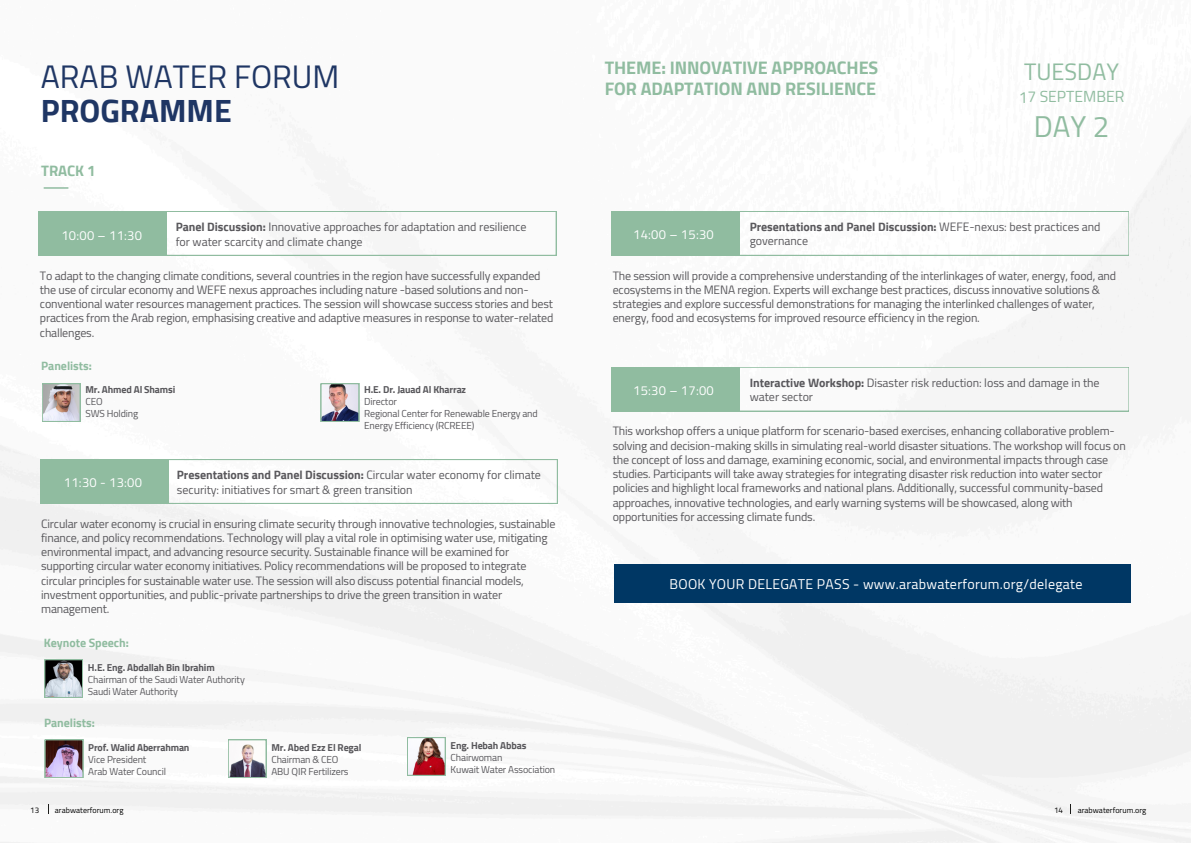
<style>
.page{position:relative;width:1191px;height:843px;background:#fff}
.page>*{position:absolute;margin:0;border:0;box-sizing:border-box;transform-origin:0 0}
.t1{font:32px/33.8px "Cairo";color:#1f3664}
.t2{font:29.6px "Cairo";color:#90bca0}
.t3{font:23.4px "Cairo";color:#90bca0}
.t4{font:700 18px/21px "Cairo";letter-spacing:-.005em;color:#90bca0}
.t5{font:15.8px "Cairo";letter-spacing:-.01em;color:#90bca0}
.t6{font:700 15px "Cairo";letter-spacing:-.005em;color:#90bca0}
.t7{font:14px "Cairo";letter-spacing:.02em;color:#fff}
.t8{font:13px "Cairo";letter-spacing:.02em;color:#fff}
.t9{font:12px/14.2px "Cairo";letter-spacing:-.015em;color:#59585c}
.t10{font:700 12px "Cairo";letter-spacing:-.005em;color:#90bca0}
.t11{font:10px/12px "Cairo";letter-spacing:-.015em;color:#59585c}
.t12{font:700 10px "Cairo";letter-spacing:-.015em;color:#59585c}
.t13{font:8px "Cairo";letter-spacing:.005em;color:#000}
.s1{font-weight:700}
</style>
<div class="page">
<img style="left:0;top:125px;width:1190px;height:717px">
<svg style="left:167px;top:211px;width:389px;height:44px"></svg>
<div style="left:39px;top:211px;width:128px;height:44px;background:#90bca0"></div>
<svg style="left:168px;top:459px;width:389px;height:44px"></svg>
<div style="left:40px;top:459px;width:128px;height:44px;background:#90bca0"></div>
<svg style="left:740px;top:211px;width:388px;height:44px"></svg>
<div style="left:611px;top:211px;width:129px;height:44px;background:#90bca0"></div>
<hr style="left:44px;top:187px;width:24px;height:2px;background:#90bca0">
<div style="left:740px;top:367px;width:388px;height:44px;background:#f5f5f5"></div>
<div style="left:611px;top:367px;width:129px;height:44px;background:#90bca0"></div>
<svg style="left:42px;top:383px;width:38px;height:38px"></svg>
<svg style="left:321px;top:383px;width:38px;height:38px"></svg>
<svg style="left:45px;top:659px;width:38px;height:38px"></svg>
<svg style="left:45px;top:739px;width:38px;height:38px"></svg>
<svg style="left:228px;top:739px;width:38px;height:38px"></svg>
<svg style="left:407px;top:737px;width:38px;height:38px"></svg>
<div style="left:614px;top:564px;width:516px;height:39px;background:#003764"></div>
<p class="t1" style="left:41px;top:60px;width:300px">ARAB WATER FORUM<br><span class="s1">PROGRAMME</span></p>
<h6 class="t6" style="left:41px;top:162px;width:56px">TRACK 1</h6>
<p class="t8" style="left:61px;top:227px;width:82px">10:00 – 11:30</p>
<p class="t9" style="left:176px;top:220px;width:352px"><span class="s1">Panel Discussion:</span> Innovative approaches for adaptation and resilience for water scarcity and climate change</p>
<p class="t9" style="left:40px;top:268px;width:515px">To adapt to the changing climate conditions, several countries in the region have successfully expanded the use of circular economy and WEFE nexus approaches including nature -based solutions and non&shy;conventional water resources management practices. The session will showcase success stories and best practices from the Arab region, emphasising creative and adaptive measures in response to water-related challenges.</p>
<p class="t10" style="left:41px;top:359px;width:52px">Panelists:</p>
<p class="t12" style="left:85px;top:383px;width:91px">Mr. Ahmed Al Shamsi</p>
<p class="t11" style="left:85px;top:395px;width:19px">CEO</p>
<p class="t11" style="left:85px;top:407px;width:54px">SWS Holding</p>
<p class="t12" style="left:364px;top:383px;width:103px">H.E. Dr. Jauad Al Kharraz</p>
<p class="t11" style="left:364px;top:395px;width:34px">Director</p>
<p class="t11" style="left:364px;top:407px;width:175px">Regional Center for Renewable Energy and<br>Energy Efficiency (RCREEE)</p>
<p class="t8" style="left:64px;top:474px;width:80px">11:30 - 13:00</p>
<p class="t9" style="left:177px;top:468px;width:365px"><span class="s1">Presentations and Panel Discussion:</span> Circular water economy for climate security: initiatives for smart &amp; green transition</p>
<p class="t9" style="left:41px;top:516px;width:516px">Circular water economy is crucial in ensuring climate security through innovative technologies, sustainable finance, and policy recommendations. Technology will play a vital role in optimising water use, mitigating environmental impact, and advancing resource security. Sustainable finance will be examined for supporting circular water economy initiatives. Policy recommendations will be proposed to integrate circular principles for sustainable water use. The session will also discuss potential financial models, investment opportunities, and public-private partnerships to drive the green transition in water management.</p>
<p class="t10" style="left:44px;top:635px;width:87px">Keynote Speech:</p>
<p class="t12" style="left:88px;top:661px;width:128px">H.E. Eng. Abdallah Bin Ibrahim</p>
<p class="t11" style="left:88px;top:673px;width:158px">Chairman of the Saudi Water Authority</p>
<p class="t11" style="left:88px;top:685px;width:91px">Saudi Water Authority</p>
<p class="t10" style="left:44px;top:715px;width:52px">Panelists:</p>
<h2 class="t12" style="left:88px;top:741px;width:103px">Prof. Walid Aberrahman</h2>
<h5 class="t11" style="left:88px;top:753px;width:60px">Vice President</h5>
<h1 class="t11" style="left:88px;top:765px;width:79px">Arab Water Council</h1>
<p class="t12" style="left:271px;top:741px;width:91px">Mr. Abed Ezz El Regal</p>
<p class="t11" style="left:271px;top:753px;width:69px">Chairman &amp; CEO</p>
<h6 class="t11" style="left:271px;top:765px;width:79px">ABU QIR Fertilizers</h6>
<p class="t12" style="left:450px;top:739px;width:77px">Eng. Hebah Abbas</p>
<h6 class="t11" style="left:450px;top:751px;width:53px">Chairwoman</h6>
<p class="t11" style="left:450px;top:763px;width:106px">Kuwait Water Association</p>
<p class="t4" style="left:604px;top:58px;width:275px">THEME: INNOVATIVE APPROACHES<br>FOR ADAPTATION AND RESILIENCE</p>
<h1 class="t3" style="left:1024px;top:58px;width:96px">TUESDAY</h1>
<h4 class="t2" style="left:1033px;top:109px;width:77px">DAY 2</h4>
<h6 class="t5" style="left:1018px;top:88px;width:107px">17 SEPTEMBER</h6>
<p class="t8" style="left:633px;top:227px;width:82px">14:00 – 15:30</p>
<p class="t9" style="left:749px;top:219px;width:352px"><span class="s1">Presentations and Panel Discussion:</span> WEFE-nexus: best practices and governance</p>
<p class="t9" style="left:612px;top:268px;width:505px">The session will provide a comprehensive understanding of the interlinkages of water, energy, food, and ecosystems in the MENA region. Experts will exchange best practices, discuss innovative solutions &amp; strategies and explore successful demonstrations for managing the interlinked challenges of water, energy, food and ecosystems for improved resource efficiency in the region.</p>
<p class="t8" style="left:633px;top:383px;width:82px">15:30 – 17:00</p>
<p class="t9" style="left:749px;top:375px;width:351px"><span class="s1">Interactive Workshop:</span> Disaster risk reduction: loss and damage in the water sector</p>
<p class="t9" style="left:612px;top:424px;width:514px">This workshop offers a unique platform for scenario-based exercises, enhancing collaborative problem&shy;solving and decision-making skills in simulating real-world disaster situations. The workshop will focus on the concept of loss and damage, examining economic, social, and environmental impacts through case studies. Participants will take away strategies for integrating disaster risk reduction into water sector policies and highlight local frameworks and national plans. Additionally, successful community-based approaches, innovative technologies, and early warning systems will be showcased, along with opportunities for accessing climate funds.</p>
<p class="t7" style="left:669px;top:575px;width:414px">BOOK YOUR DELEGATE PASS - www.arabwaterforum.org/delegate</p>
<p class="t13" style="left:30px;top:805px;width:10px">13</p>
<p class="t13" style="left:55px;top:805px;width:70px">arabwaterforum.org</p>
<p class="t13" style="left:1053px;top:805px;width:10px">14</p>
<p class="t13" style="left:1077px;top:805px;width:70px">arabwaterforum.org</p>
</div>
